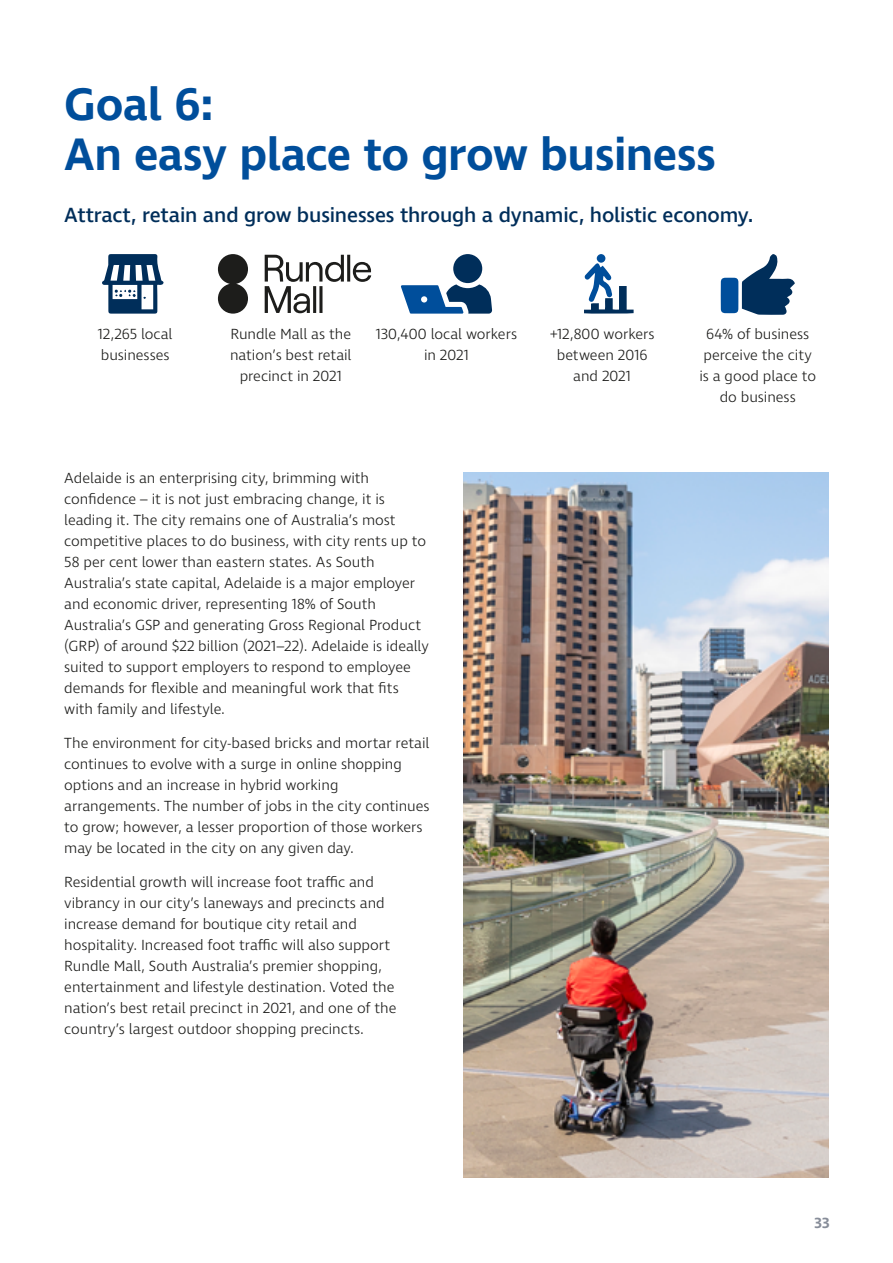
<style>
.page{position:relative;width:893px;height:1263px;background:#fff}
.page>*{position:absolute;margin:0;border:0;box-sizing:border-box;transform-origin:0 0}
._02_Main_Heading{font:600 46.5px/49.5px "Ingra";letter-spacing:-.01em;color:#004e9b}
._04_Subhead_2{font:500 21px "Ingra";letter-spacing:-.01em;color:#002e5a}
._01_Body_Copy{font:300 15px/21px "Ingra";letter-spacing:-.005em;color:#1d1d1b}
.t1{font:600 15px "Ingra";color:#878d99}
</style>
<div class="page">
<img style="left:463px;top:472px;width:366px;height:706px">
<svg style="left:102px;top:254px;width:62px;height:60px"></svg>
<svg style="left:265px;top:255px;width:106px;height:58px"></svg>
<svg style="left:218px;top:254px;width:30px;height:60px"></svg>
<svg style="left:584px;top:263px;width:50px;height:51px"></svg>
<div style="left:597px;top:254px;width:8px;height:9px;background:#004e9b;border-radius:50%"></div>
<div style="left:453px;top:254px;width:29px;height:29px;background:#002e5a;border-radius:50%"></div>
<svg style="left:401px;top:284px;width:91px;height:30px"></svg>
<svg style="left:721px;top:254px;width:74px;height:61px"></svg>
<p class="_02_Main_Heading" style="left:64px;top:82px;width:653px">Goal 6:<br>An easy place to grow business</p>
<p class="_04_Subhead_2" style="left:64px;top:202px;width:691px">Attract, retain and grow businesses through a dynamic, holistic economy.</p>
<p class="_01_Body_Copy" style="left:98px;top:324px;width:76px">12,265 local businesses</p>
<p class="_01_Body_Copy" style="left:230px;top:324px;width:123px;text-align:center">Rundle Mall as the nation’s best retail precinct in 2021</p>
<p class="_01_Body_Copy" style="left:376px;top:324px;width:143px;text-align:center">130,400 local workers in 2021</p>
<p class="_01_Body_Copy" style="left:550px;top:324px;width:106px;text-align:center">+12,800 workers between 2016 and 2021</p>
<p class="_01_Body_Copy" style="left:699px;top:324px;width:118px;text-align:center">64% of business perceive the city is a good place to do business</p>
<p class="_01_Body_Copy" style="left:64px;top:468px;width:366px">Adelaide is an enterprising city, brimming with confidence – it is not just embracing change, it is leading it. The city remains one of Australia’s most competitive places to do business, with city rents up to 58 per cent lower than eastern states. As South Australia’s state capital, Adelaide is a major employer and economic driver, representing 18% of South Australia’s GSP and generating Gross Regional Product (GRP) of around $22 billion (2021–22). Adelaide is ideally suited to support employers to respond to employee demands for flexible and meaningful work that fits with family and lifestyle.</p>
<p class="_01_Body_Copy" style="left:64px;top:733px;width:367px">The environment for city-based bricks and mortar retail continues to evolve with a surge in online shopping options and an increase in hybrid working arrangements. The number of jobs in the city continues to grow; however, a lesser proportion of those workers may be located in the city on any given day.</p>
<p class="_01_Body_Copy" style="left:64px;top:872px;width:334px">Residential growth will increase foot traffic and vibrancy in our city’s laneways and precincts and increase demand for boutique city retail and hospitality. Increased foot traffic will also support Rundle Mall, South Australia’s premier shopping, entertainment and lifestyle destination. Voted the nation’s best retail precinct in 2021, and one of the country’s largest outdoor shopping precincts.</p>
<p class="t1" style="left:814px;top:1214px;width:17px">33</p>
</div>
